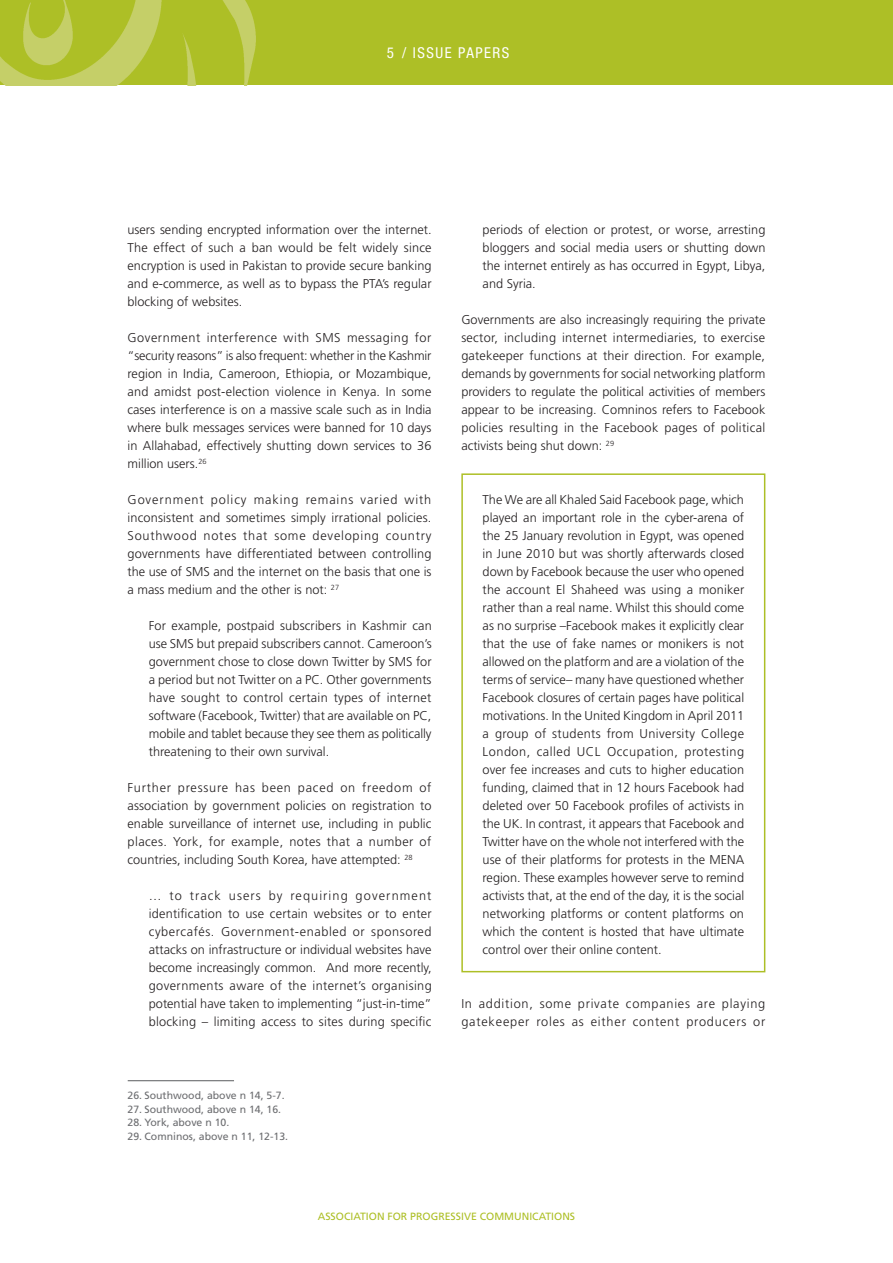
<style>
.page{position:relative;width:893px;height:1263px;background:#fff}
.page>*{position:absolute;margin:0;border:0;box-sizing:border-box;transform-origin:0 0}
.t1{font:condensed 15px "Helvetica Neue";letter-spacing:.1em;color:#fff}
.txt{font:300 12.75px/18px "Frutiger LT Std";color:#231f20;text-align:justify}
.txt-2{font:300 12.75px/18px "Frutiger LT Std";letter-spacing:.06em;color:#231f20}
.nota_pie{font:10.5px "Frutiger LT Std";color:#6c6d70}
.t2{font:10.5px "Frutiger LT Std";color:#adbf26}
</style>
<div class="page">
<div style="left:0;top:0;width:893px;height:85px;background:#adbf26"></div>
<img style="left:1px;top:0;width:255px;height:85px">
<div style="left:461px;top:473px;width:304px;height:499px;border:2px solid #adbf26"></div>
<hr style="left:128px;top:1080px;width:106px;height:1px;background:#6c6d70">
<p class="t1" style="left:387px;top:44px;width:124px">5 / ISSUE PAPERS</p>
<p class="txt" style="left:128px;top:221px;width:306px">users sending encrypted information over the internet.<br>The effect of such a ban would be felt widely since encryption is used in Pakistan to provide secure banking and e-commerce, as well as to bypass the PTA’s regular blocking of websites.</p>
<p class="txt" style="left:128px;top:329px;width:306px">Government interference with SMS messaging for “security reasons” is also frequent: whether in the Kashmir region in India, Cameroon, Ethiopia, or Mozambique, and amidst post-election violence in Kenya. In some cases interference is on a massive scale such as in India where bulk messages services were banned for 10 days in Allahabad, effectively shutting down services to 36 million users.<sup>26</sup></p>
<p class="txt" style="left:128px;top:491px;width:306px">Government policy making remains varied with inconsistent and sometimes simply irrational policies.<br>Southwood notes that some developing country governments have differentiated between controlling the use of SMS and the internet on the basis that one is a mass medium and the other is not: <sup>27</sup></p>
<p class="txt" style="left:149px;top:617px;width:284px">For example, postpaid subscribers in Kashmir can use SMS but prepaid subscribers cannot. Cameroon’s government chose to close down Twitter by SMS for a period but not Twitter on a PC. Other governments have sought to control certain types of internet software (Facebook, Twitter) that are available on PC, mobile and tablet because they see them as politically threatening to their own survival.</p>
<p class="txt" style="left:128px;top:779px;width:306px">Further pressure has been paced on freedom of association by government policies on registration to enable surveillance of internet use, including in public places. York, for example, notes that a number of countries, including South Korea, have attempted: <sup>28</sup></p>
<p class="txt" style="left:149px;top:887px;width:284px">… to track users by requiring government identification to use certain websites or to enter cybercafés. Government-enabled or sponsored attacks on infrastructure or individual websites have become increasingly common. And more recently, governments aware of the internet’s organising potential have taken to implementing “just-in-time” blocking – limiting access to sites during specific</p>
<p class="nota_pie" style="left:128px;top:1089px;width:159px">26. Southwood, above n 14, 5-7.</p>
<p class="nota_pie" style="left:128px;top:1103px;width:155px">27. Southwood, above n 14, 16.</p>
<p class="nota_pie" style="left:128px;top:1116px;width:103px">28. York, above n 10.</p>
<p class="nota_pie" style="left:128px;top:1130px;width:162px">29. Comninos, above n 11, 12-13.</p>
<p class="txt" style="left:483px;top:221px;width:284px">periods of election or protest, or worse, arresting bloggers and social media users or shutting down the internet entirely as has occurred in Egypt, Libya, and Syria.</p>
<p class="txt" style="left:461px;top:311px;width:306px">Governments are also increasingly requiring the private sector, including internet intermediaries, to exercise gatekeeper functions at their direction. For example, demands by governments for social networking platform providers to regulate the political activities of members appear to be increasing. Comninos refers to Facebook policies resulting in the Facebook pages of political activists being shut down: <sup>29</sup></p>
<p class="txt" style="left:483px;top:491px;width:263px">The We are all Khaled Said Facebook page, which played an important role in the cyber-arena of the 25 January revolution in Egypt, was opened in June 2010 but was shortly afterwards closed down by Facebook because the user who opened the account El Shaheed was using a moniker rather than a real name. Whilst this should come as no surprise –Facebook makes it explicitly clear that the use of fake names or monikers is not allowed on the platform and are a violation of the terms of service– many have questioned whether Facebook closures of certain pages have political motivations. In the United Kingdom in April 2011 a group of students from University College London, called UCL Occupation, protesting over fee increases and cuts to higher education funding, claimed that in 12 hours Facebook had deleted over 50 Facebook profiles of activists in the UK. In contrast, it appears that Facebook and Twitter have on the whole not interfered with the use of their platforms for protests in the MENA region. These examples however serve to remind activists that, at the end of the day, it is the social networking platforms or content platforms on which the content is hosted that have ultimate control over their online content.</p>
<p class="txt-2" style="left:461px;top:995px;width:305px">In addition, some private companies are playing gatekeeper roles as either content producers or</p>
<p class="t2" style="left:318px;top:1210px;width:259px">ASSOCIATION FOR PROGRESSIVE COMMUNICATIONS</p>
</div>
